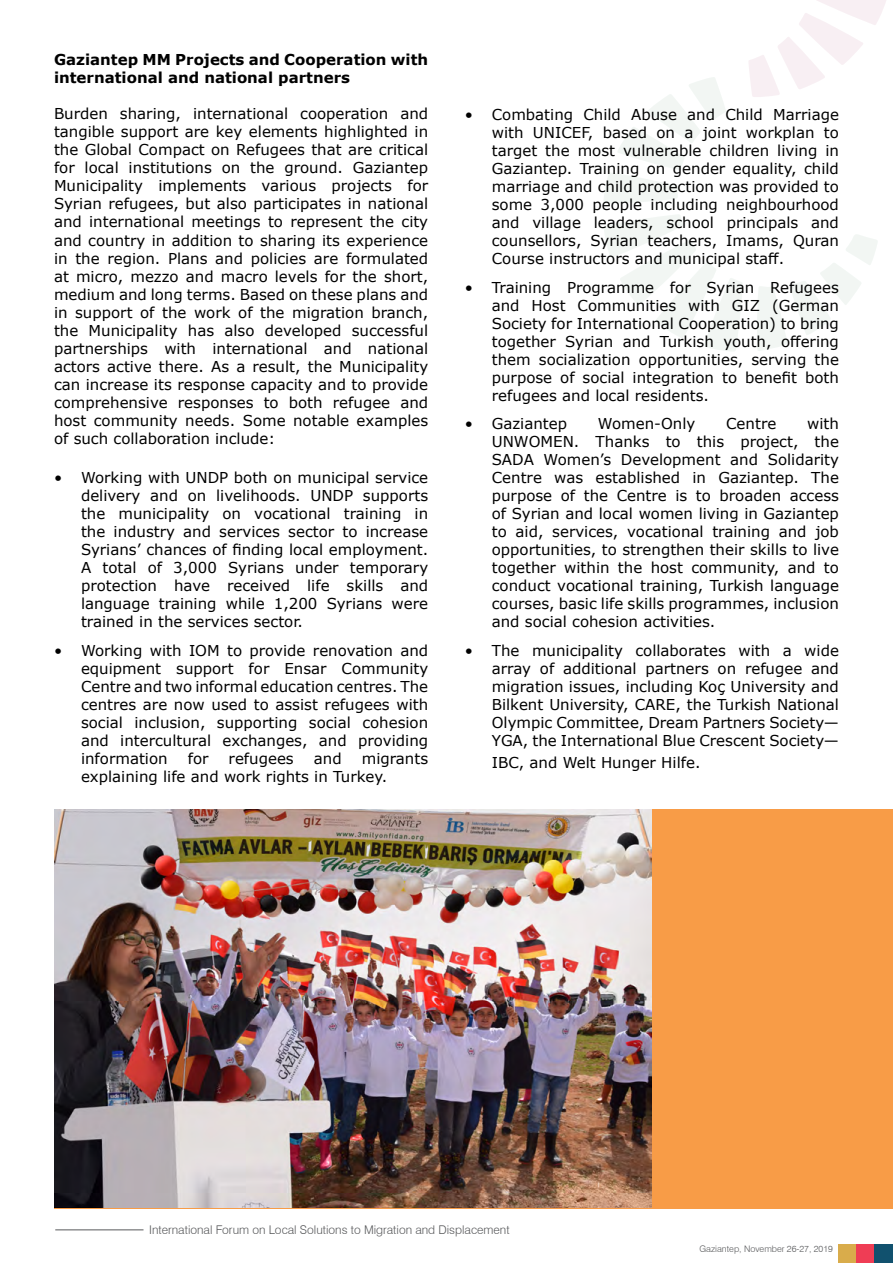
<style>
.page{position:relative;width:893px;height:1263px;background:#fff}
.page>*{position:absolute;margin:0;border:0;box-sizing:border-box;transform-origin:0 0}
.t1{font:15px/18px "Verdana";color:#000;text-align:justify}
.t2{font:700 15px/18px "Verdana";color:#000}
.t3{font:300 12px "Swiss 721 BT";color:#58595b}
.t4{font:300 9px "Swiss 721 BT";color:#58595b}
</style>
<div class="page">
<svg style="left:604px;top:215px;width:139px;height:136px"></svg>
<svg style="left:604px;top:77px;width:122px;height:127px"></svg>
<svg style="left:757px;top:235px;width:121px;height:116px"></svg>
<svg style="left:749px;top:0;width:137px;height:97px"></svg>
<div style="left:839px;top:1245px;width:18px;height:18px;background:#d9ac4b"></div>
<div style="left:857px;top:1245px;width:18px;height:18px;background:#ef3d55"></div>
<div style="left:875px;top:1245px;width:18px;height:18px;background:#11516e"></div>
<hr style="left:55px;top:1229px;width:89px;height:1px;background:#58595b">
<div style="left:54px;top:809px;width:839px;height:400px;background:#f89c47"></div>
<img style="left:54px;top:809px;width:598px;height:398px">
<p class="t2" style="left:54px;top:51px;width:376px">Gaziantep MM Projects and Cooperation with international and national partners</p>
<p class="t1" style="left:54px;top:105px;width:376px">Burden sharing, international cooperation and tangible support are key elements highlighted in the Global Compact on Refugees that are critical for local institutions on the ground. Gaziantep Municipality implements various projects for Syrian refugees, but also participates in national and international meetings to represent the city and country in addition to sharing its experience in the region. Plans and policies are formulated at micro, mezzo and macro levels for the short, medium and long terms. Based on these plans and in support of the work of the migration branch, the Municipality has also developed successful partnerships with international and national actors active there. As a result, the Municipality can increase its response capacity and to provide comprehensive responses to both refugee and host community needs. Some notable examples of such collaboration include:</p>
<p class="t1" style="left:81px;top:468px;width:349px;text-indent:-27px">• Working with UNDP both on municipal service delivery and on livelihoods. UNDP supports the municipality on vocational training in the industry and services sector to increase Syrians’ chances of finding local employment.<br>A total of 3,000 Syrians under temporary protection have received life skills and language training while 1,200 Syrians were trained in the services sector.</p>
<p class="t1" style="left:81px;top:641px;width:349px;text-indent:-27px">• Working with IOM to provide renovation and equipment support for Ensar Community Centre and two informal education centres. The centres are now used to assist refugees with social inclusion, supporting social cohesion and intercultural exchanges, and providing information</p>
<p class="t1" style="left:188px;top:749px;width:22px">for</p>
<p class="t1" style="left:229px;top:749px;width:67px">refugees</p>
<p class="t1" style="left:314px;top:749px;width:29px">and</p>
<p class="t1" style="left:81px;top:749px;width:349px;text-indent:281px">migrants explaining life and work rights in Turkey.</p>
<p class="t1" style="left:492px;top:105px;width:349px;text-indent:-27px">• Combating Child Abuse and Child Marriage with UNICEF, based on a joint workplan to target the most vulnerable children living in Gaziantep. Training on gender equality, child marriage and child protection was provided to some 3,000 people including neighbourhood and village leaders, school principals and counsellors, Syrian teachers, Imams, Quran Course instructors and municipal staff.</p>
<p class="t1" style="left:492px;top:278px;width:349px;text-indent:-27px">• Training Programme for Syrian Refugees and Host Communities with GIZ (German Society for International Cooperation) to bring together Syrian and Turkish youth, offering them socialization opportunities, serving the purpose of social integration to benefit both refugees and local residents.</p>
<p class="t1" style="left:465px;top:415px;width:104px">• Gaziantep</p>
<p class="t1" style="left:598px;top:415px;width:99px">Women-Only</p>
<p class="t1" style="left:726px;top:415px;width:52px">Centre</p>
<p class="t1" style="left:492px;top:415px;width:349px;text-indent:315px">with UNWOMEN. Thanks to this project, the SADA Women’s Development and Solidarity Centre was established in Gaziantep. The purpose of the Centre is to broaden access of Syrian and local women living in Gaziantep to aid, services, vocational training and job opportunities, to strengthen their skills to live together within the host community, and to conduct vocational training, Turkish language courses, basic life skills programmes, inclusion and social cohesion activities.</p>
<p class="t1" style="left:492px;top:641px;width:349px;text-indent:-27px">• The municipality collaborates with a wide array of additional partners on refugee and migration issues, including Koç University and Bilkent University, CARE, the Turkish National Olympic Committee, Dream Partners Society— YGA, the International Blue Crescent Society—</p>
<p class="t1" style="left:492px;top:753px;width:210px">IBC, and Welt Hunger Hilfe.</p>
<p class="t3" style="left:149px;top:1223px;width:362px">International Forum on Local Solutions to Migration and Displacement</p>
<p class="t4" style="left:700px;top:1244px;width:135px">Gaziantep, November 26-27, 2019</p>
</div>
